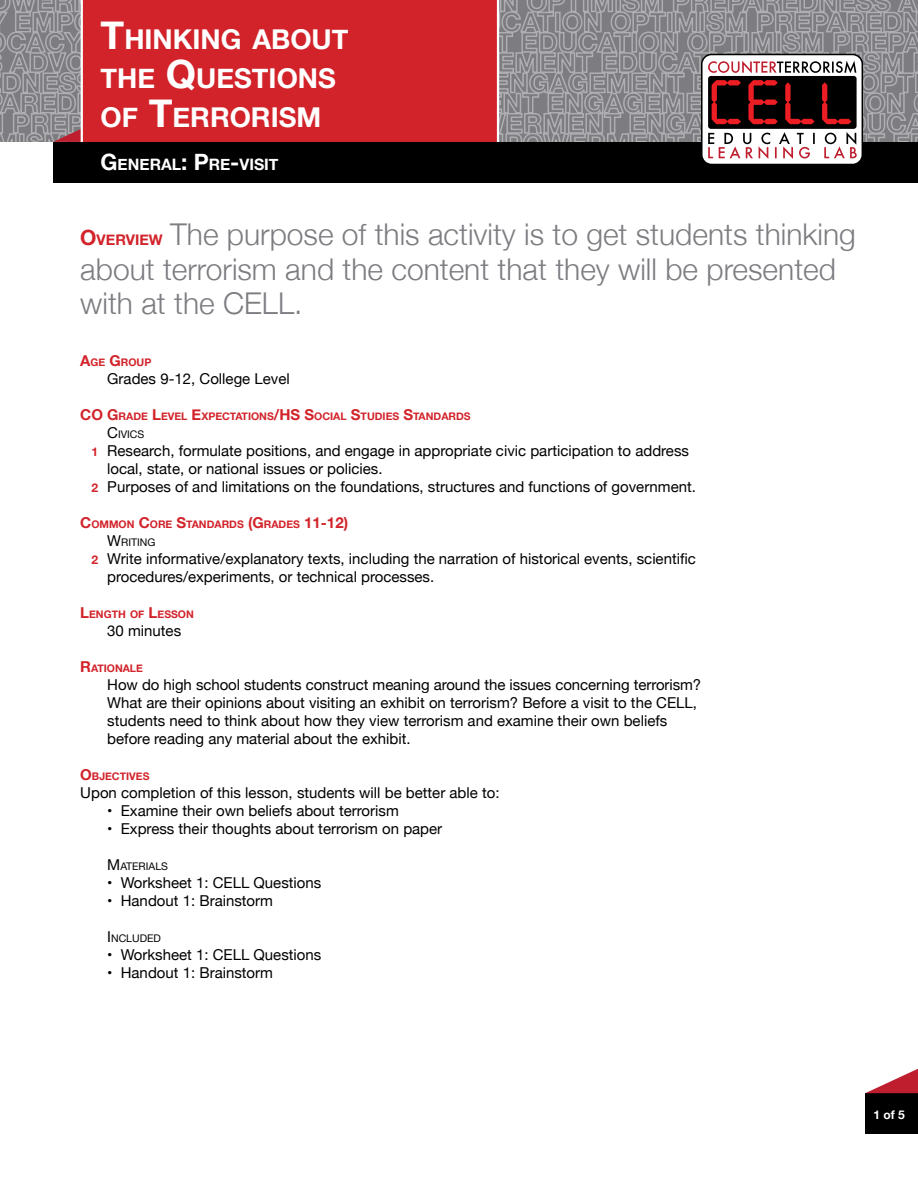
<style>
.page{position:relative;width:918px;height:1188px;background:#fff}
.page>*{position:absolute;margin:0;border:0;box-sizing:border-box;transform-origin:0 0}
.t1{font:300 30px/34.5px "Helvetica Neue";color:#7c7c81}
.t2{font:700 27.3px/39px "Helvetica Neue";color:#fff}
.t3{font:700 15.75px "Helvetica Neue";color:#fff}
.t4{font:15px/18px "Helvetica Neue";color:#000}
.t5{font:700 12px "Helvetica Neue";color:#fff}
.t6{font:700 10.5px/18px "Helvetica Neue";color:#d2232a}
.t7{font:10.5px "Helvetica Neue";color:#000}
.s1{font-size:39px}
.s2{font-size:22.5px}
.s3{font-weight:700;font-size:21px;color:#d2232a}
.s4{font-weight:700;font-size:14.7px;color:#d2232a}
.s5{font-size:15px}
.s6{font-weight:400;font-size:15px;color:#000}
.s7{font-weight:400;color:#000}
.s8{font-weight:700;font-size:12px;color:#d2232a}
</style>
<div class="page">
<div style="left:865px;top:1093px;width:53px;height:41px;background:#000"></div>
<svg style="left:866px;top:1069px;width:52px;height:24px"></svg>
<div style="left:53px;top:142px;width:865px;height:41px;background:#000"></div>
<svg style="left:0;top:0;width:918px;height:164px;background:#9b5358"></svg>
<h2 class="t2" style="left:101px;top:20px;width:249px"><span class="s1">T</span>HINKING ABOUT<br>THE <span class="s1">Q</span>UESTIONS<br>OF <span class="s1">T</span>ERRORISM</h2>
<p class="t3" style="left:101px;top:152px;width:179px"><span class="s2">G</span>ENERAL<span class="s2">: P</span>RE<span class="s2">-</span>VISIT</p>
<h1 class="t1" style="left:80px;top:215px;width:777px"><span class="s3">O</span><span class="s4">VERVIEW</span> The purpose of this activity is to get students thinking about terrorism and the content that they will be presented with at the CELL.</h1>
<p class="t6" style="left:80px;top:353px;width:72px"><span class="s5">A</span>GE <span class="s5">G</span>ROUP</p>
<p class="t4" style="left:107px;top:370px;width:184px">Grades 9-12, College Level</p>
<p class="t6" style="left:107px;top:407px;width:365px;text-indent:-27px"><span class="s5">CO G</span>RADE <span class="s5">L</span>EVEL <span class="s5">E</span>XPECTATIONS<span class="s5">/HS S</span>OCIAL <span class="s5">S</span>TUDIES <span class="s5">S</span>TANDARDS<br><span class="s6">C</span><span class="s7">IVICS</span></p>
<p class="t4" style="left:92px;top:442px;width:599px"><span class="s8">1</span> Research, formulate positions, and engage in appropriate civic participation to address</p>
<p class="t4" style="left:107px;top:460px;width:277px">local, state, or national issues or policies.</p>
<p class="t4" style="left:92px;top:478px;width:606px"><span class="s8">2</span> Purposes of and limitations on the foundations, structures and functions of government.</p>
<p class="t6" style="left:107px;top:515px;width:242px;text-indent:-27px"><span class="s5">C</span>OMMON <span class="s5">C</span>ORE <span class="s5">S</span>TANDARDS <span class="s5">(G</span>RADES <span class="s5">11-12)<br></span><span class="s6">W</span><span class="s7">RITING</span></p>
<p class="t4" style="left:107px;top:550px;width:590px;text-indent:-16px"><span class="s8">2</span> Write informative/explanatory texts, including the narration of historical events, scientific procedures/experiments, or technical processes.</p>
<p class="t6" style="left:80px;top:605px;width:115px"><span class="s5">L</span>ENGTH OF <span class="s5">L</span>ESSON</p>
<p class="t4" style="left:107px;top:622px;width:75px">30 minutes</p>
<p class="t6" style="left:80px;top:659px;width:64px"><span class="s5">R</span>ATIONALE</p>
<p class="t4" style="left:107px;top:676px;width:595px">How do high school students construct meaning around the issues concerning terrorism?<br>What are their opinions about visiting an exhibit on terrorism? Before a visit to the CELL, students need to think about how they view terrorism and examine their own beliefs before reading any material about the exhibit.</p>
<p class="t6" style="left:80px;top:767px;width:71px"><span class="s5">O</span>BJECTIVES</p>
<p class="t4" style="left:80px;top:784px;width:421px">Upon completion of this lesson, students will be better able to:</p>
<p class="t4" style="left:107px;top:802px;width:293px">• Examine their own beliefs about terrorism</p>
<p class="t4" style="left:107px;top:820px;width:336px">• Express their thoughts about terrorism on paper</p>
<p class="t7" style="left:107px;top:858px;width:62px"><span class="s5">M</span>ATERIALS</p>
<p class="t4" style="left:107px;top:874px;width:216px">• Worksheet 1: CELL Questions</p>
<p class="t4" style="left:107px;top:892px;width:167px">• Handout 1: Brainstorm</p>
<p class="t7" style="left:107px;top:930px;width:55px"><span class="s5">I</span> NCLUDED</p>
<p class="t4" style="left:107px;top:946px;width:216px">• Worksheet 1: CELL Questions</p>
<p class="t4" style="left:107px;top:964px;width:167px">• Handout 1: Brainstorm</p>
<p class="t5" style="left:873px;top:1105px;width:33px">1 of 5</p>
</div>
